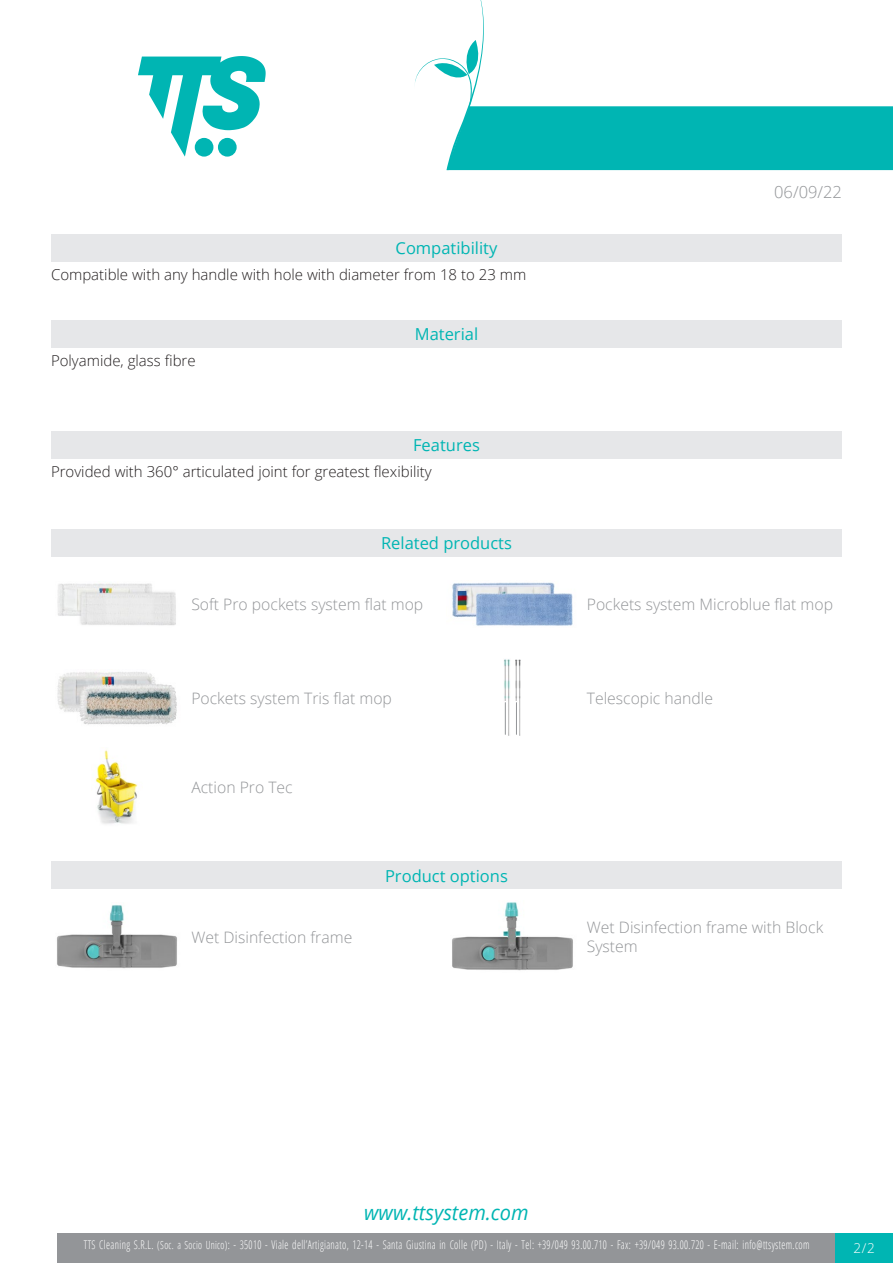
<style>
.page{position:relative;width:893px;height:1263px;background:#fff}
.page>*{position:absolute;margin:0;border:0;box-sizing:border-box;transform-origin:0 0}
.t1{font:italic 20.85px "Open Sans";color:#00b5b3;scale:.96 1}
.Titolo4{font:16.5px "Open Sans";color:#00b5b3}
.Titolo5{font:16.5px "Open Sans";color:#00b5b3}
.Titolo9{font:16.5px "Open Sans";color:#00b5b3}
.t2{font:300 16.5px "Open Sans";color:#939598}
.Titolo16{font:16.5px "Open Sans";color:#00b5b3}
.Titolo10{font:16.5px "Open Sans";color:#00b5b3}
.Nome{font:300 15.75px/18.9px "Open Sans";color:#939598}
.Compatibilità{font:300 15px "Open Sans";color:#231f20}
.CaratteristicheTecni{font:300 15px "Open Sans";color:#231f20}
.Materiale{font:300 15px "Open Sans";color:#231f20}
.t3{font:300 13.5px "Open Sans";color:#fff}
.t4{font:300 12px "Open Sans Condensed";letter-spacing:.035em;color:#fff;scale:.85 1}
.s1{font-size:11.25px}
</style>
<div class="page">
<svg style="left:138px;top:56px;width:128px;height:101px"></svg>
<div style="left:57px;top:1233px;width:779px;height:30px;background:#939598"></div>
<div style="left:836px;top:1233px;width:57px;height:30px;background:#00b5b3"></div>
<svg style="left:415px;top:0;width:478px;height:170px"></svg>
<div style="left:51px;top:234px;width:791px;height:27px;background:#e6e7e9"></div>
<div style="left:51px;top:320px;width:791px;height:28px;background:#e6e7e9"></div>
<div style="left:51px;top:431px;width:791px;height:28px;background:#e6e7e9"></div>
<div style="left:51px;top:529px;width:791px;height:28px;background:#e6e7e9"></div>
<img style="left:57px;top:583px;width:119px;height:43px">
<img style="left:452px;top:582px;width:121px;height:44px">
<img style="left:57px;top:672px;width:120px;height:53px">
<img style="left:504px;top:659px;width:6px;height:77px">
<img style="left:515px;top:659px;width:6px;height:77px">
<hr style="left:505px;top:702px;width:1px;height:33px;background:#939598">
<hr style="left:516px;top:702px;width:1px;height:33px;background:#939598">
<img style="left:95px;top:750px;width:43px;height:74px">
<div style="left:51px;top:861px;width:791px;height:28px;background:#e6e7e9"></div>
<img style="left:57px;top:904px;width:120px;height:65px">
<img style="left:452px;top:902px;width:121px;height:69px">
<p class="Titolo9" style="left:396px;top:237px;width:103px">Compatibility</p>
<p class="Compatibilità" style="left:51px;top:264px;width:477px">Compatible with any handle with hole with diameter from 18 to 23 mm</p>
<p class="Materiale" style="left:51px;top:351px;width:146px">Polyamide, glass fibre</p>
<p class="Titolo16" style="left:415px;top:323px;width:65px">Material</p>
<p class="Titolo10" style="left:413px;top:434px;width:68px">Features</p>
<p class="CaratteristicheTecni" style="left:51px;top:461px;width:382px">Provided with 360° articulated joint for greatest flexibility</p>
<p class="Titolo4" style="left:381px;top:532px;width:132px">Related products</p>
<h2 class="t2" style="left:774px;top:180px;width:69px">06/09/22</h2>
<p class="Nome" style="left:191px;top:595px;width:233px">Soft Pro pockets system flat mop</p>
<p class="Nome" style="left:587px;top:595px;width:248px">Pockets system Microblue flat mop</p>
<p class="Nome" style="left:191px;top:688px;width:202px">Pockets system Tris flat mop</p>
<p class="Nome" style="left:587px;top:688px;width:128px">Telescopic handle</p>
<p class="Nome" style="left:191px;top:778px;width:103px">Action Pro Tec</p>
<p class="Titolo5" style="left:385px;top:864px;width:124px">Product options</p>
<p class="Nome" style="left:191px;top:927px;width:162px">Wet Disinfection frame</p>
<p class="Nome" style="left:587px;top:917px;width:238px">Wet Disinfection frame with Block<br>System</p>
<h1 class="t1" style="left:364px;top:1198px;width:173px">www.ttsystem.com</h1>
<p class="t4" style="left:84px;top:1236px;width:855px">TTS Cleaning S.R.L. <span class="s1">(Soc. a Socio Unico)</span>: - 35010 - Viale dell’Artigianato, 12-14 - Santa Giustina in Colle (PD) - Italy - Tel: +39/049 93.00.710 - Fax: +39/049 93.00.720 - E-mail: info@ttsystem.com</p>
<p class="t3" style="left:854px;top:1239px;width:23px">2/2</p>
</div>
